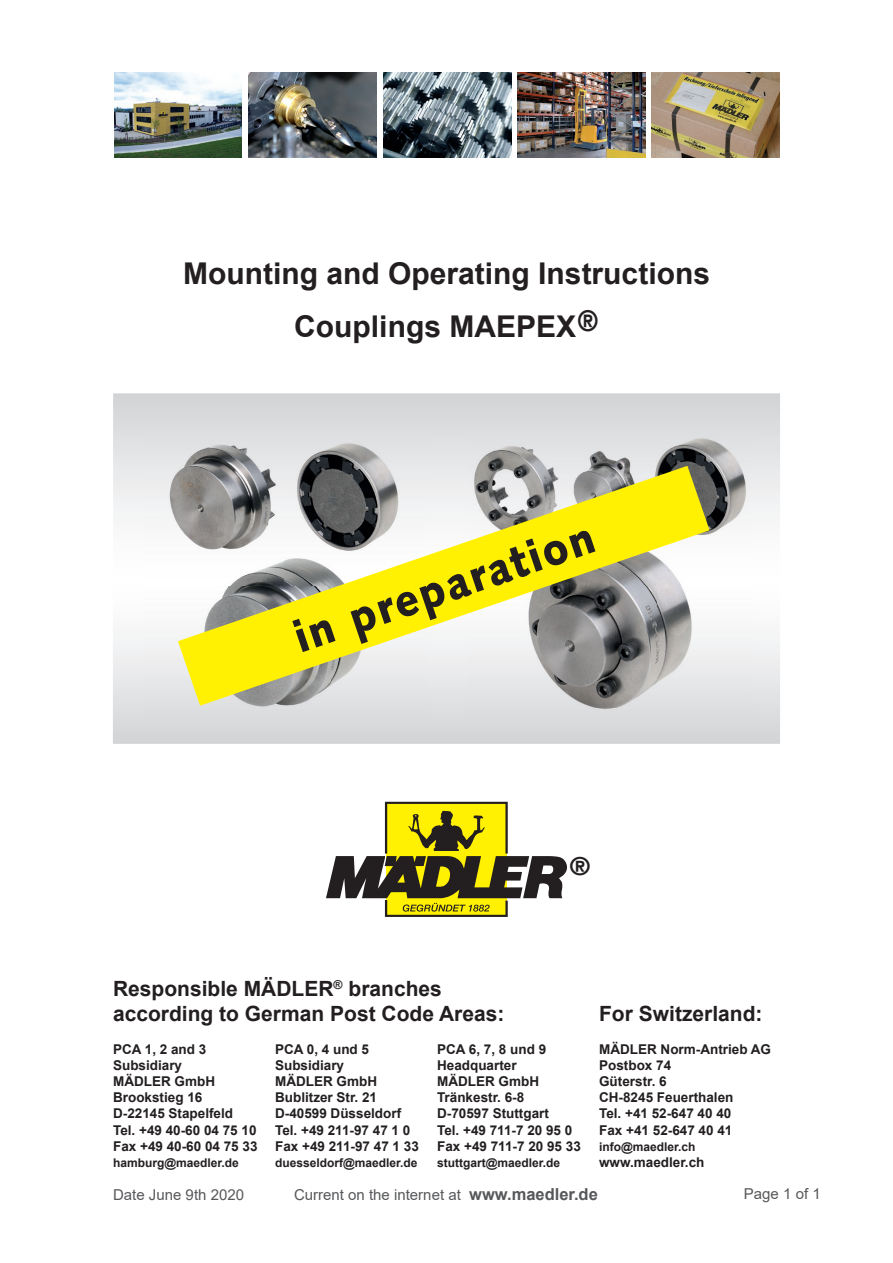
<style>
.page{position:relative;width:893px;height:1263px;background:#fff}
.page>*{position:absolute;margin:0;border:0;box-sizing:border-box;transform-origin:0 0}
.t1{font:900 45px "Syntax Com";color:#231f20;scale:.9 1}
.t2{font:700 30px/52.9px "Arial";color:#231f20;text-align:center}
.t3{font:700 25.95px "Syntax Com";color:#231f20;scale:1.05 1}
.t4{font:700 21px/25.2px "Arial";color:#231f20}
.t5{font:15px "Arial";color:#57585a}
.t6{font:700 13.5px "Arial";color:#231f20}
.t7{font:700 12px "Arial";color:#231f20}
.s1{font-weight:700;font-size:16.5px}
</style>
<div class="page">
<svg style="left:113px;top:634px;width:667px;height:110px;background:#dadbdd"></svg>
<svg style="left:326px;top:802px;width:241px;height:115px"></svg>
<svg style="left:113px;top:393px;width:667px;height:126px;background:#dbdcdd"></svg>
<img style="left:114px;top:72px;width:128px;height:86px">
<img style="left:249px;top:72px;width:127px;height:86px">
<img style="left:518px;top:72px;width:127px;height:86px">
<img style="left:652px;top:72px;width:127px;height:86px">
<img style="left:384px;top:72px;width:127px;height:86px">
<img style="left:468px;top:432px;width:285px;height:284px">
<img style="left:145px;top:436px;width:280px;height:280px">
<svg style="left:178px;top:466px;width:532px;height:240px"></svg>
<h2 class="t2" style="left:183px;top:247px;width:528px">Mounting and Operating Instructions<br>Couplings MAEPEX<sup>®</sup></h2>
<h1 class="t1" style="left:287px;top:612px;width:351px;rotate:-19deg">in preparation</h1>
<h3 class="t4" style="left:113px;top:976px;width:393px">Responsible MÄDLER<sup>®</sup> branches according to German Post Code Areas:</h3>
<h3 class="t3" style="left:569px;top:850px;width:22px">®</h3>
<h3 class="t4" style="left:599px;top:1001px;width:165px">For Switzerland:</h3>
<p class="t6" style="left:113px;top:1039px;width:95px">PCA 1, 2 and 3</p>
<p class="t6" style="left:275px;top:1039px;width:96px">PCA 0, 4 und 5</p>
<p class="t6" style="left:437px;top:1039px;width:111px">PCA 6, 7, 8 und 9</p>
<p class="t6" style="left:599px;top:1039px;width:173px">MÄDLER Norm-Antrieb AG</p>
<p class="t6" style="left:113px;top:1055px;width:71px">Subsidiary</p>
<p class="t6" style="left:275px;top:1055px;width:71px">Subsidiary</p>
<p class="t6" style="left:437px;top:1055px;width:81px">Headquarter</p>
<p class="t6" style="left:599px;top:1055px;width:74px">Postbox 74</p>
<p class="t6" style="left:113px;top:1072px;width:103px">MÄDLER GmbH</p>
<p class="t6" style="left:275px;top:1072px;width:103px">MÄDLER GmbH</p>
<p class="t6" style="left:437px;top:1072px;width:103px">MÄDLER GmbH</p>
<p class="t6" style="left:599px;top:1072px;width:69px">Güterstr. 6</p>
<p class="t6" style="left:113px;top:1088px;width:91px">Brookstieg 16</p>
<p class="t6" style="left:275px;top:1088px;width:104px">Bublitzer Str. 21</p>
<p class="t6" style="left:437px;top:1088px;width:89px">Tränkestr. 6-8</p>
<p class="t6" style="left:599px;top:1088px;width:136px">CH-8245 Feuerthalen</p>
<p class="t6" style="left:113px;top:1104px;width:122px">D-22145 Stapelfeld</p>
<p class="t6" style="left:275px;top:1104px;width:128px">D-40599 Düsseldorf</p>
<p class="t6" style="left:437px;top:1104px;width:113px">D-70597 Stuttgart</p>
<p class="t6" style="left:599px;top:1104px;width:134px">Tel. +41 52-647 40 40</p>
<p class="t6" style="left:113px;top:1120px;width:145px">Tel. +49 40-60 04 75 10</p>
<p class="t6" style="left:275px;top:1120px;width:137px">Tel. +49 211-97 47 1 0</p>
<p class="t6" style="left:437px;top:1120px;width:137px">Tel. +49 711-7 20 95 0</p>
<p class="t6" style="left:599px;top:1120px;width:135px">Fax +41 52-647 40 41</p>
<p class="t6" style="left:113px;top:1136px;width:146px">Fax +49 40-60 04 75 33</p>
<p class="t6" style="left:275px;top:1136px;width:145px">Fax +49 211-97 47 1 33</p>
<p class="t6" style="left:437px;top:1136px;width:145px">Fax +49 711-7 20 95 33</p>
<p class="t7" style="left:599px;top:1138px;width:98px">info@maedler.ch</p>
<p class="t7" style="left:113px;top:1154px;width:127px">hamburg@maedler.de</p>
<p class="t7" style="left:275px;top:1154px;width:144px">duesseldorf@maedler.de</p>
<p class="t7" style="left:437px;top:1154px;width:125px">stuttgart@maedler.de</p>
<p class="t6" style="left:599px;top:1153px;width:107px">www.maedler.ch</p>
<p class="t5" style="left:744px;top:1183px;width:78px">Page 1 of 1</p>
<p class="t5" style="left:113px;top:1184px;width:132px">Date June 9th 2020</p>
<p class="t5" style="left:294px;top:1184px;width:305px">Current on the internet at <span class="s1">www.maedler.de</span></p>
</div>
